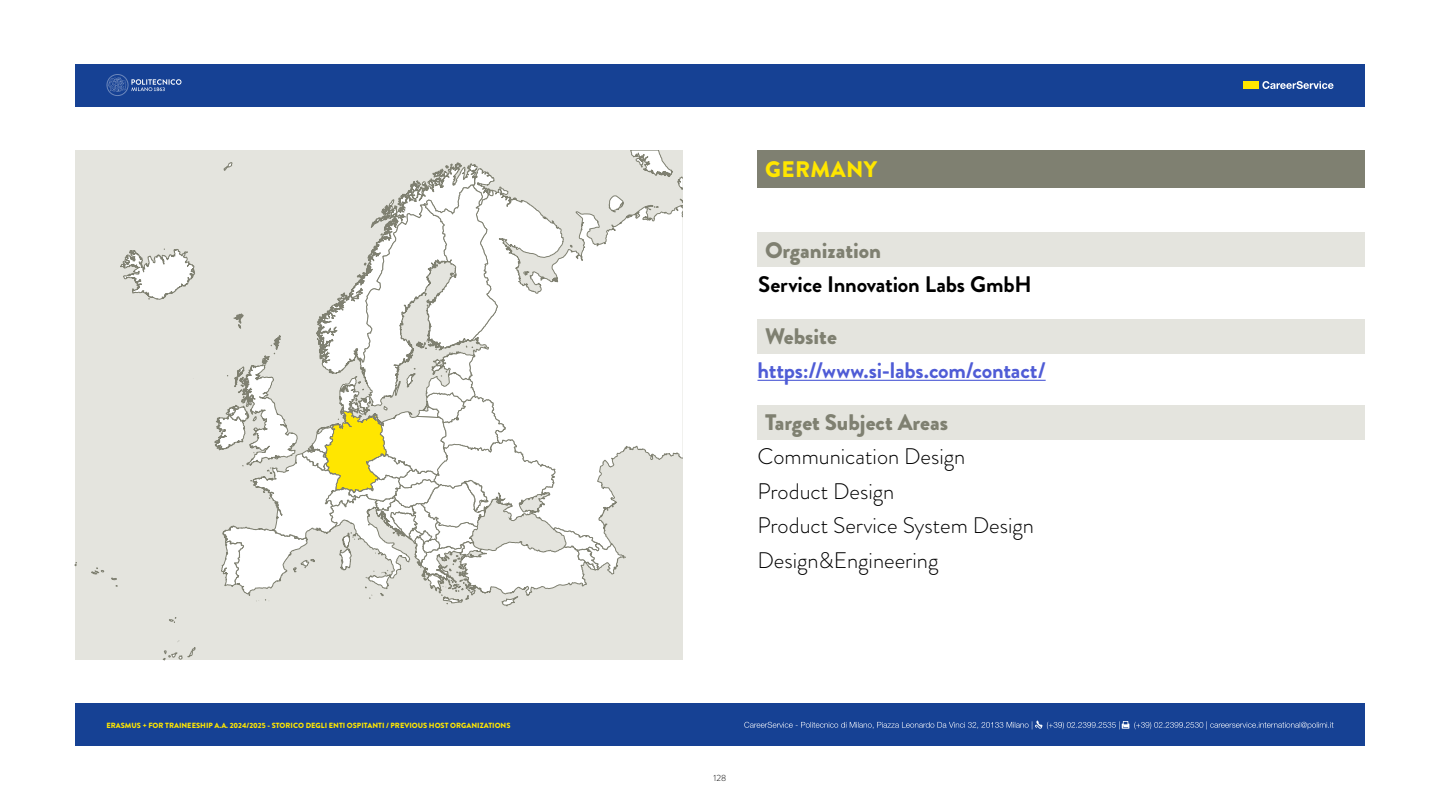
<style>
.page{position:relative;width:1440px;height:810px;background:#fff}
.page>*{position:absolute;margin:0;border:0;box-sizing:border-box;transform-origin:0 0}
.t1{font:300 22.5px/34.5px "Brandon Grotesque";color:#000}
.t2{font:900 22.5px "Brandon Grotesque";color:#7f8071}
.t3{font:700 22.5px "Brandon Grotesque";letter-spacing:-.01em;color:#4f5cd6}
.t4{font:700 22.5px "Brandon Grotesque";letter-spacing:-.01em;color:#000}
.t5{font:900 22.5px "Brandon Grotesque";letter-spacing:.02em;color:#ffe600}
.t6{font:300 9px "Brandon Grotesque";color:#000}
.t7{font:900 7.5px "Brandon Grotesque";color:#ffe600}
</style>
<div class="page">
<div style="left:75px;top:704px;width:1290px;height:42px;background:#164194"></div>
<div style="left:75px;top:64px;width:1290px;height:42px;background:#164194"></div>
<svg style="left:106px;top:74px;width:76px;height:22px"></svg>
<div style="left:1244px;top:81px;width:15px;height:8px;background:#ffe600"></div>
<svg style="left:1262px;top:81px;width:72px;height:8px"></svg>
<div style="left:75px;top:150px;width:607px;height:510px;background:#e4e4de"></div>
<svg style="left:417px;top:150px;width:265px;height:310px"></svg>
<svg style="left:75px;top:185px;width:551px;height:475px"></svg>
<svg style="left:744px;top:720px;width:589px;height:9px"></svg>
<div style="left:758px;top:319px;width:607px;height:34px;background:#e4e4de"></div>
<div style="left:758px;top:405px;width:607px;height:34px;background:#e4e4de"></div>
<div style="left:758px;top:233px;width:607px;height:34px;background:#e4e4de"></div>
<div style="left:758px;top:150px;width:607px;height:38px;background:#7f8071"></div>
<hr style="left:758px;top:380px;width:288px;height:1px;background:#4f5cd6">
<p class="t7" style="left:106px;top:720px;width:406px">ERASMUS + FOR TRAINEESHIP A.A. 2024/2025 - STORICO DEGLI ENTI OSPITANTI / PREVIOUS HOST ORGANIZATIONS</p>
<h1 class="t5" style="left:765px;top:153px;width:114px">GERMANY</h1>
<h1 class="t2" style="left:765px;top:234px;width:118px">Organization</h1>
<h1 class="t4" style="left:758px;top:268px;width:275px">Service Innovation Labs GmbH</h1>
<h1 class="t2" style="left:765px;top:320px;width:73px">Website</h1>
<h1 class="t3" style="left:758px;top:355px;width:290px">https://www.si-labs.com/contact/</h1>
<h1 class="t2" style="left:765px;top:406px;width:185px">Target Subject Areas</h1>
<h1 class="t1" style="left:758px;top:439px;width:278px">Communication Design<br>Product Design<br>Product Service System Design<br>Design&amp;Engineering</h1>
<p class="t6" style="left:714px;top:772px;width:14px">128</p>
</div>
